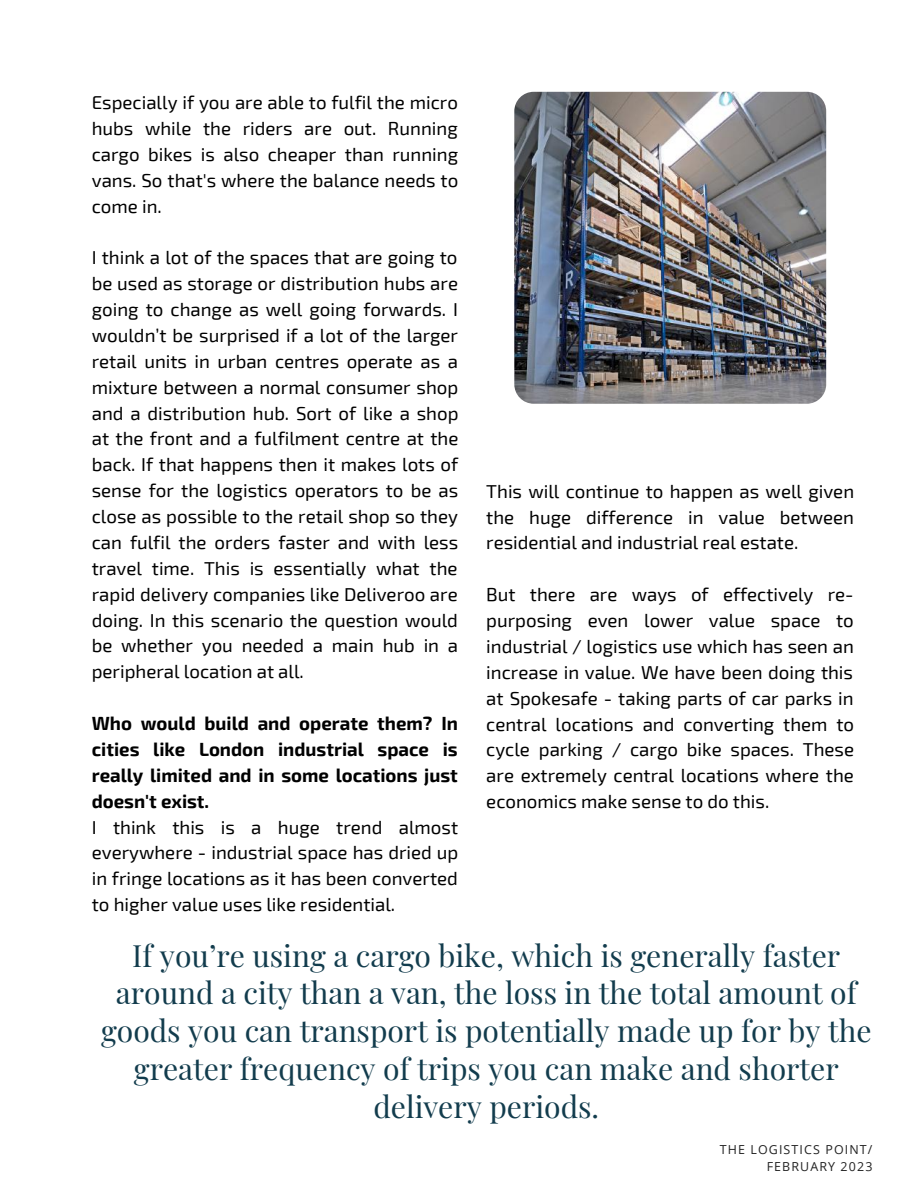
<style>
.page{position:relative;width:918px;height:1188px;background:#fff}
.page>*{position:absolute;margin:0;border:0;box-sizing:border-box;transform-origin:0 0}
.t1{font:30px/38px "Playfair Display";color:#123c4d;text-align:center}
.t2{font:18.75px/25.8px "Exo 2";color:#000;text-align:justify}
.t3{font:700 18.75px/25.8px "Exo 2";color:#000;text-align:justify}
.t4{font:12.45px/16.8px "Open Sans";letter-spacing:.09em;color:#222;text-align:right}
</style>
<div class="page">
<img style="left:514px;top:92px;width:312px;height:312px;border-radius:19px">
<p class="t2" style="left:92px;top:89px;width:368px">Especially if you are able to fulfil the micro hubs while the riders are out. Running cargo bikes is also cheaper than running vans. So that's where the balance needs to come in.</p>
<p class="t2" style="left:92px;top:244px;width:368px">I think a lot of the spaces that are going to be used as storage or distribution hubs are going to change as well going forwards. I wouldn’t be surprised if a lot of the larger retail units in urban centres operate as a mixture between a normal consumer shop and a distribution hub. Sort of like a shop at the front and a fulfilment centre at the back. If that happens then it makes lots of sense for the logistics operators to be as close as possible to the retail shop so they can fulfil the orders faster and with less travel time. This is essentially what the rapid delivery companies like Deliveroo are doing. In this scenario the question would be whether you needed a main hub in a peripheral location at all.</p>
<p class="t3" style="left:92px;top:709px;width:368px">Who would build and operate them? In cities like London industrial space is really limited and in some locations just doesn't exist.</p>
<p class="t2" style="left:92px;top:813px;width:368px">I think this is a huge trend almost everywhere - industrial space has dried up in fringe locations as it has been converted to higher value uses like residential.</p>
<p class="t2" style="left:486px;top:477px;width:369px">This will continue to happen as well given the huge difference in value between residential and industrial real estate.</p>
<p class="t2" style="left:486px;top:581px;width:369px">But there are ways of effectively re&shy;purposing even lower value space to industrial / logistics use which has seen an increase in value. We have been doing this at Spokesafe - taking parts of car parks in central locations and converting them to cycle parking / cargo bike spaces. These are extremely central locations where the economics make sense to do this.</p>
<h1 class="t1" style="left:101px;top:935px;width:772px">If you’re using a cargo bike, which is generally faster around a city than a van, the loss in the total amount of goods you can transport is potentially made up for by the greater frequency of trips you can make and shorter delivery periods.</h1>
<p class="t4" style="left:720px;top:1141px;width:154px">THE LOGISTICS POINT/<br>FEBRUARY 2023</p>
</div>
